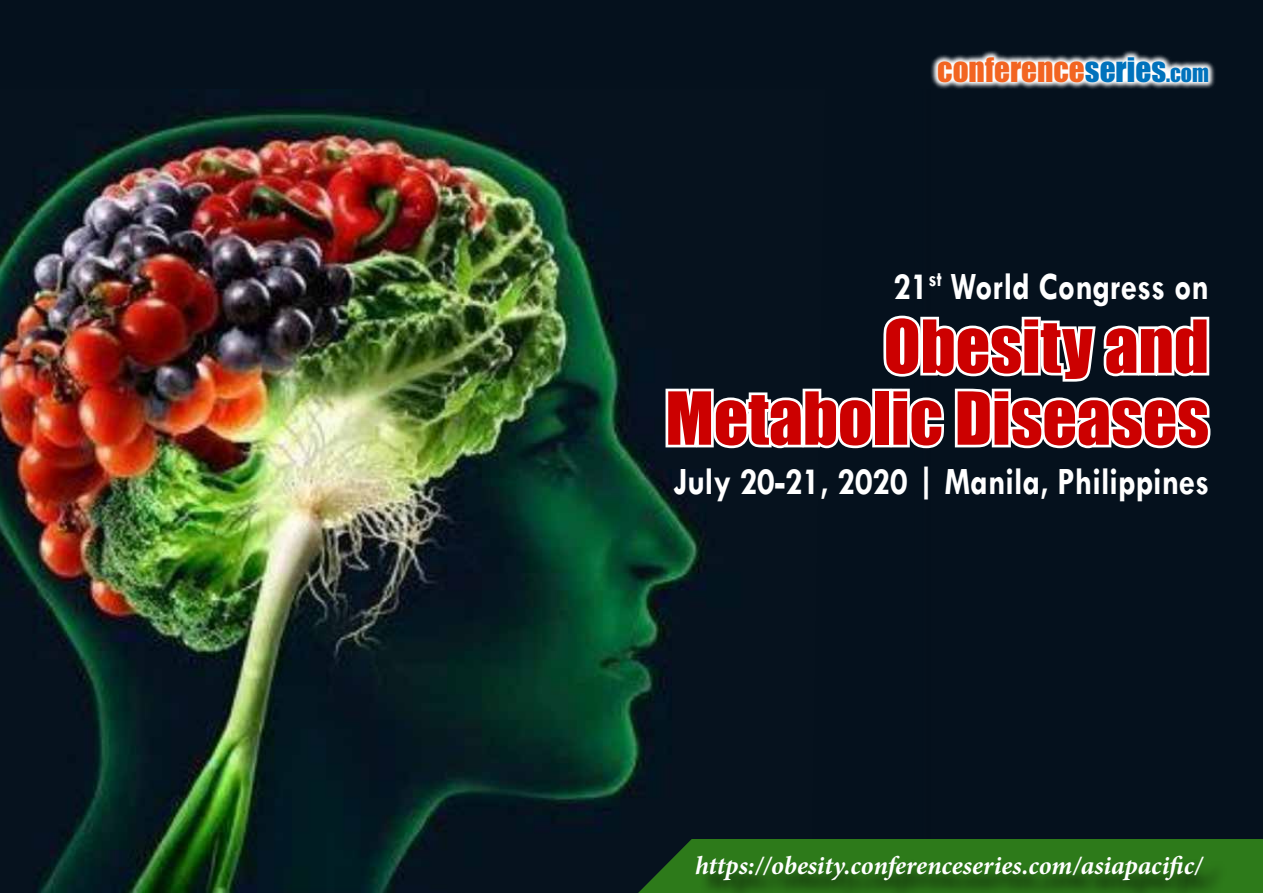
<style>
.page{position:relative;width:1263px;height:893px;background:#05111d}
.page>*{position:absolute;margin:0;border:0;box-sizing:border-box;transform-origin:0 0}
.t1{font:67.5px/71.8px "Impact";color:#c00;text-align:right}
.t2{font:700 39px "Tw Cen";color:#fff;scale:.85 1}
.t3{font:31.2px "Impact";color:#f26522}
.t4{font:italic 700 26.1px "Minion Pro";color:#fff}
.s1{color:#0072bc}
.s2{font-size:21.9px;color:#0072bc}
</style>
<div class="page">
<img style="left:0;top:97px;width:706px;height:796px">
<svg style="left:931px;top:50px;width:284px;height:39px"></svg>
<svg style="left:663px;top:312px;width:548px;height:144px"></svg>
<svg style="left:638px;top:839px;width:625px;height:54px;background:#29701a"></svg>
<div style="left:699px;top:858px;width:528px;height:35px;background:#000;opacity:.75"></div>
<p class="t3" style="left:937px;top:46px;width:273px">conference<span class="s1">series</span><span class="s2">.com</span></p>
<p class="t2" style="left:893px;top:264px;width:373px">21<sup>st</sup> World Congress on</p>
<h1 class="t1" style="left:665px;top:309px;width:545px">Obesity and<br>Metabolic Diseases</h1>
<p class="t2" style="left:673px;top:458px;width:632px">July 20-21, 2020 | Manila, Philippines</p>
<p class="t4" style="left:695px;top:847px;width:509px">https://obesity.conferenceseries.com/asiapacific/</p>
</div>
